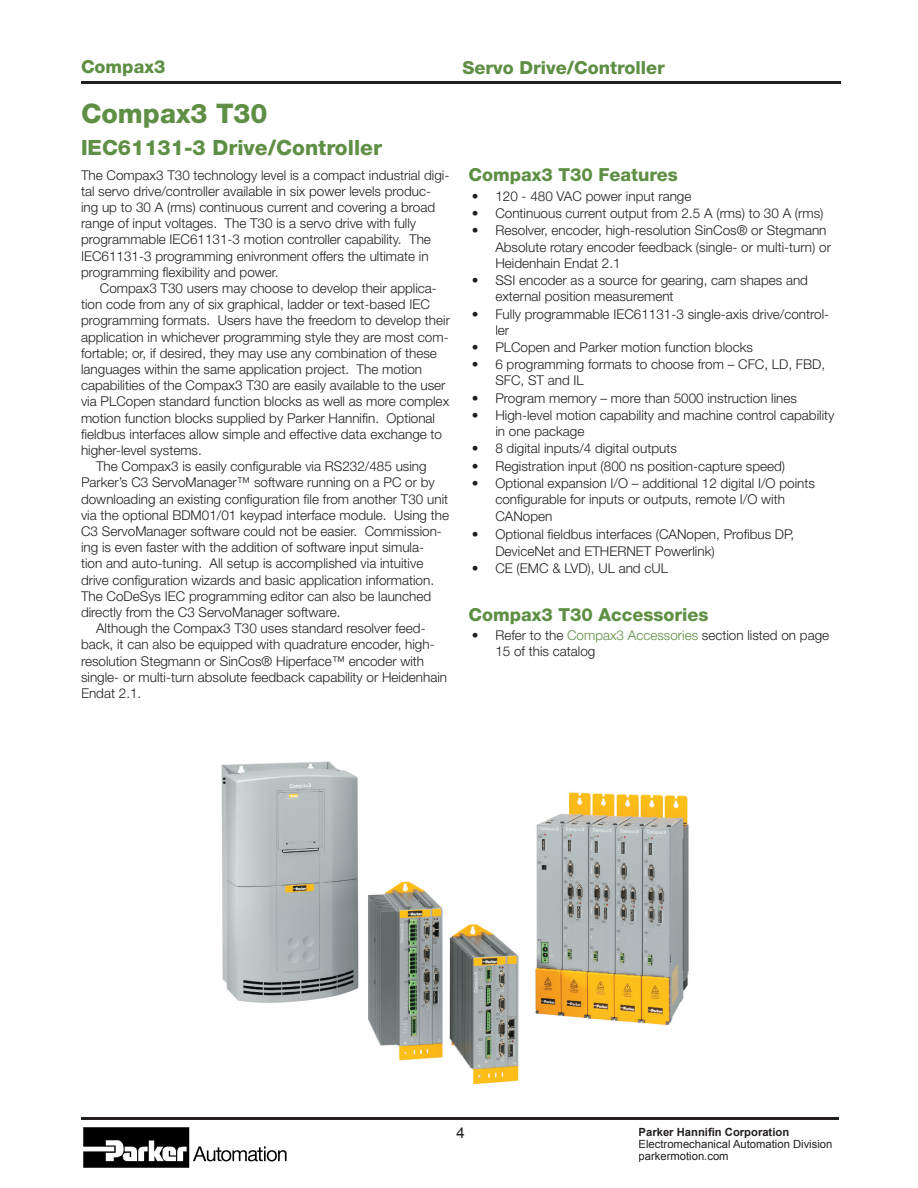
<style>
.page{position:relative;width:918px;height:1188px;background:#fff}
.page>*{position:absolute;margin:0;border:0;box-sizing:border-box;transform-origin:0 0}
.t1{font:800 27px "Helvetica Neue";color:#5e8f44}
.t2{font:800 21px "Helvetica Neue";color:#5e8f44}
.t3{font:800 18px "Helvetica Neue";color:#5e8f44}
.t4{font:15px "Arial";color:#231f20}
.t5{font:300 13.5px/16.2px "Helvetica Neue";color:#231f20}
.t6{font:11.25px/12px "Arial";color:#231f20}
.t7{font:700 11.25px "Arial";color:#231f20}
.s1{color:#5e8f44}
</style>
<div class="page">
<hr style="left:81px;top:81px;width:759px;height:3px;background:#231f20">
<hr style="left:81px;top:1117px;width:758px;height:3px;background:#231f20">
<img style="left:83px;top:1127px;width:203px;height:41px">
<img style="left:221px;top:761px;width:468px;height:324px">
<h3 class="t3" style="left:81px;top:56px;width:86px">Compax3</h3>
<h3 class="t3" style="left:462px;top:57px;width:204px">Servo Drive/Controller</h3>
<h1 class="t1" style="left:81px;top:97px;width:188px">Compax3 T30</h1>
<h2 class="t2" style="left:81px;top:135px;width:303px">IEC61131-3 Drive/Controller</h2>
<p class="t5" style="left:81px;top:166px;width:370px">The Compax3 T30 technology level is a compact industrial digi&shy;tal servo drive/controller available in six power levels produc&shy;ing up to 30 A (rms) continuous current and covering a broad range of input voltages. The T30 is a servo drive with fully programmable IEC61131-3 motion controller capability. The IEC61131-3 programming enivronment offers the ultimate in programming flexibility and power.</p>
<p class="t5" style="left:100px;top:280px;width:339px">Compax3 T30 users may choose to develop their applica-</p>
<p class="t5" style="left:81px;top:296px;width:350px">tion code from any of six graphical, ladder or text-based IEC</p>
<p class="t5" style="left:81px;top:312px;width:370px">programming formats. Users have the freedom to develop their</p>
<p class="t5" style="left:81px;top:328px;width:369px">application in whichever programming style they are most com-</p>
<p class="t5" style="left:81px;top:345px;width:357px">fortable; or, if desired, they may use any combination of these</p>
<p class="t5" style="left:81px;top:361px;width:343px">languages within the same application project. The motion</p>
<p class="t5" style="left:81px;top:377px;width:366px">capabilities of the Compax3 T30 are easily available to the user</p>
<p class="t5" style="left:81px;top:393px;width:370px">via PLCopen standard function blocks as well as more complex</p>
<p class="t5" style="left:81px;top:409px;width:356px">motion function blocks supplied by Parker Hannifin. Optional</p>
<p class="t5" style="left:81px;top:426px;width:363px">fieldbus interfaces allow simple and effective data exchange to</p>
<p class="t5" style="left:81px;top:442px;width:122px">higher-level systems.</p>
<p class="t5" style="left:96px;top:458px;width:332px">The Compax3 is easily configurable via RS232/485 using</p>
<p class="t5" style="left:81px;top:474px;width:355px">Parker’s C3 ServoManager™ software running on a PC or by</p>
<p class="t5" style="left:81px;top:490px;width:369px">downloading an existing configuration file from another T30 unit</p>
<p class="t5" style="left:81px;top:507px;width:370px">via the optional BDM01/01 keypad interface module. Using the</p>
<p class="t5" style="left:81px;top:523px;width:362px">C3 ServoManager software could not be easier. Commission-</p>
<p class="t5" style="left:81px;top:539px;width:345px">ing is even faster with the addition of software input simula-</p>
<p class="t5" style="left:81px;top:555px;width:344px">tion and auto-tuning. All setup is accomplished via intuitive</p>
<p class="t5" style="left:81px;top:571px;width:355px">drive configuration wizards and basic application information.</p>
<p class="t5" style="left:81px;top:588px;width:352px">The CoDeSys IEC programming editor can also be launched</p>
<p class="t5" style="left:81px;top:604px;width:261px">directly from the C3 ServoManager software.</p>
<p class="t5" style="left:96px;top:620px;width:331px">Although the Compax3 T30 uses standard resolver feed-</p>
<p class="t5" style="left:81px;top:636px;width:355px">back, it can also be equipped with quadrature encoder, high-</p>
<p class="t5" style="left:81px;top:652px;width:345px">resolution Stegmann or SinCos® Hiperface™ encoder with</p>
<p class="t5" style="left:81px;top:669px;width:368px">single- or multi-turn absolute feedback capability or Heidenhain</p>
<p class="t5" style="left:81px;top:685px;width:62px">Endat 2.1.</p>
<h3 class="t3" style="left:468px;top:164px;width:211px">Compax3 T30 Features</h3>
<p class="t5" style="left:472px;top:188px;width:221px">• 120 - 480 VAC power input range</p>
<p class="t5" style="left:472px;top:205px;width:353px">• Continuous current output from 2.5 A (rms) to 30 A (rms)</p>
<p class="t5" style="left:495px;top:222px;width:337px;text-indent:-24px">• Resolver, encoder, high-resolution SinCos® or Stegmann<br>Absolute rotary encoder feedback (single- or multi-turn) or<br>Heidenhain Endat 2.1</p>
<p class="t5" style="left:495px;top:272px;width:314px;text-indent:-24px">• SSI encoder as a source for gearing, cam shapes and external position measurement</p>
<p class="t5" style="left:495px;top:305px;width:335px;text-indent:-24px">• Fully programmable IEC61131-3 single-axis drive/control&shy;ler</p>
<p class="t5" style="left:472px;top:339px;width:283px">• PLCopen and Parker motion function blocks</p>
<p class="t5" style="left:495px;top:356px;width:331px;text-indent:-24px">• 6 programming formats to choose from – CFC, LD, FBD,<br>SFC, ST and IL</p>
<p class="t5" style="left:472px;top:389px;width:327px">• Program memory – more than 5000 instruction lines</p>
<p class="t5" style="left:495px;top:407px;width:341px;text-indent:-24px">• High-level motion capability and machine control capability in one package</p>
<p class="t5" style="left:472px;top:440px;width:207px">• 8 digital inputs/4 digital outputs</p>
<p class="t5" style="left:472px;top:457px;width:315px">• Registration input (800 ns position-capture speed)</p>
<p class="t5" style="left:495px;top:474px;width:321px;line-height:16.8px;text-indent:-24px">• Optional expansion I/O – additional 12 digital I/O points configurable for inputs or outputs, remote I/O with<br>CANopen</p>
<p class="t5" style="left:495px;top:525px;width:300px;line-height:17.2px;text-indent:-24px">• Optional fieldbus interfaces (CANopen, Profibus DP,<br>DeviceNet and ETHERNET Powerlink)</p>
<p class="t5" style="left:472px;top:560px;width:198px">• CE (EMC &amp; LVD), UL and cUL</p>
<h3 class="t3" style="left:468px;top:603px;width:242px">Compax3 T30 Accessories</h3>
<p class="t5" style="left:495px;top:627px;width:335px;text-indent:-24px">• Refer to the <span class="s1">Compax3 Accessories</span> section listed on page<br>15 of this catalog</p>
<p class="t4" style="left:456px;top:1125px;width:10px">4</p>
<p class="t7" style="left:639px;top:1125px;width:152px">Parker Hannifin Corporation</p>
<p class="t6" style="left:639px;top:1138px;width:195px">Electromechanical Automation Division parkermotion.com</p>
</div>
